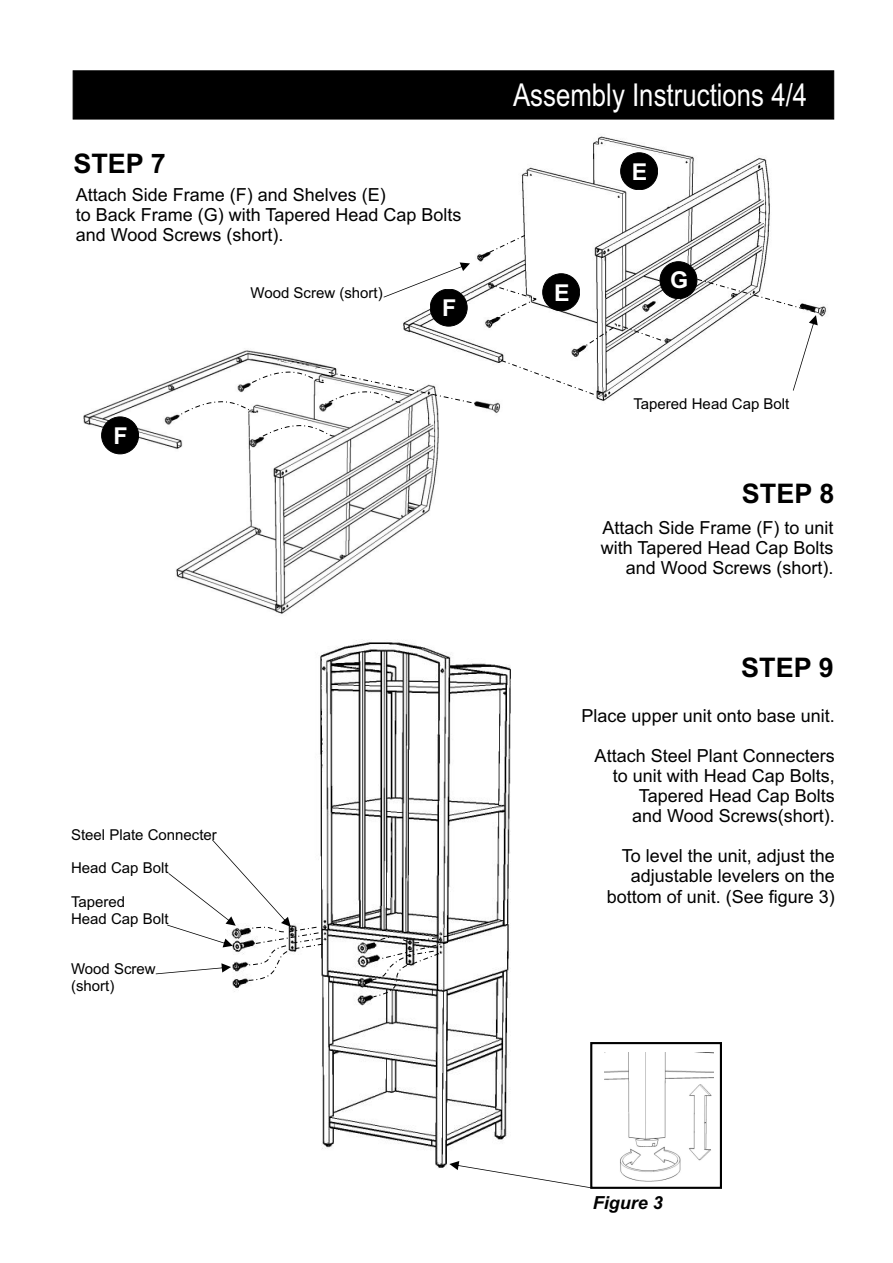
<style>
.page{position:relative;width:893px;height:1263px;background:#fff}
.page>*{position:absolute;margin:0;border:0;box-sizing:border-box;transform-origin:0 0}
.t1{font:31.5px "Arial Narrow";color:#fff}
.t2{font:700 27px "Arial";color:#000}
.t3{font:700 23.25px "Arial";color:#fff}
.t4{font:18px/20.1px "Arial";color:#000;text-align:right}
.t5{font:italic 700 18px "Arial";color:#000}
.t6{font:15px/16.8px "Arial";color:#000}
</style>
<div class="page">
<img style="left:83px;top:350px;width:417px;height:264px">
<img style="left:397px;top:136px;width:430px;height:273px">
<img style="left:232px;top:640px;width:279px;height:528px">
<div style="left:73px;top:70px;width:761px;height:49px;background:#000"></div>
<img style="left:604px;top:1053px;width:110px;height:129px">
<svg style="left:449px;top:1161px;width:141px;height:27px"></svg>
<div style="left:590px;top:1042px;width:132px;height:147px;border:2px solid #000"></div>
<svg style="left:477px;top:234px;width:49px;height:25px"></svg>
<svg style="left:500px;top:359px;width:95px;height:37px"></svg>
<svg style="left:487px;top:283px;width:50px;height:39px"></svg>
<svg style="left:180px;top:357px;width:300px;height:82px"></svg>
<svg style="left:578px;top:323px;width:84px;height:28px"></svg>
<svg style="left:372px;top:930px;width:78px;height:68px"></svg>
<div style="left:430px;top:289px;width:37px;height:37px;background:#000;border:1px solid #000;border-radius:50%"></div>
<div style="left:101px;top:417px;width:38px;height:37px;background:#000;border:1px solid #000;border-radius:50%"></div>
<div style="left:660px;top:262px;width:37px;height:37px;background:#000;border:1px solid #000;border-radius:50%"></div>
<svg style="left:696px;top:278px;width:122px;height:113px"></svg>
<svg style="left:384px;top:262px;width:86px;height:36px"></svg>
<svg style="left:156px;top:840px;width:168px;height:141px"></svg>
<div style="left:543px;top:274px;width:37px;height:37px;background:#000;border:1px solid #000;border-radius:50%"></div>
<div style="left:620px;top:153px;width:38px;height:37px;background:#000;border:1px solid #000;border-radius:50%"></div>
<h2 class="t2" style="left:73px;top:154px;width:94px">STEP 7</h2>
<p class="t4" style="left:76px;top:186px;width:387px;text-align:left">Attach Side Frame (F) and Shelves (E)<br>to Back Frame (G) with Tapered Head Cap Bolts and Wood Screws (short).</p>
<h1 class="t1" style="left:513px;top:83px;width:296px">Assembly Instructions 4/4</h1>
<p class="t3" style="left:632px;top:163px;width:17px">E</p>
<p class="t3" style="left:114px;top:427px;width:16px">F</p>
<p class="t6" style="left:71px;top:828px;width:147px">Steel Plate Connecter</p>
<p class="t6" style="left:71px;top:861px;width:99px">Head Cap Bolt</p>
<p class="t6" style="left:71px;top:895px;width:99px">Tapered<br>Head Cap Bolt</p>
<p class="t6" style="left:71px;top:962px;width:86px">Wood Screw (short)</p>
<p class="t6" style="left:251px;top:285px;width:134px">Wood Screw (short)</p>
<p class="t3" style="left:554px;top:284px;width:17px">E</p>
<p class="t3" style="left:442px;top:299px;width:16px">F</p>
<p class="t3" style="left:670px;top:272px;width:20px">G</p>
<p class="t6" style="left:633px;top:397px;width:157px">Tapered Head Cap Bolt</p>
<h2 class="t2" style="left:742px;top:484px;width:94px">STEP 8</h2>
<p class="t4" style="left:601px;top:519px;width:234px">Attach Side Frame (F) to unit with Tapered Head Cap Bolts and Wood Screws (short).</p>
<h2 class="t2" style="left:741px;top:657px;width:94px">STEP 9</h2>
<p class="t4" style="left:582px;top:707px;width:255px">Place upper unit onto base unit.</p>
<p class="t4" style="left:595px;top:747px;width:242px">Attach Steel Plant Connecters to unit with Head Cap Bolts,<br>Tapered Head Cap Bolts<br>and Wood Screws(short).</p>
<p class="t4" style="left:607px;top:848px;width:230px">To level the unit, adjust the adjustable levelers on the bottom of unit. (See figure 3)</p>
<p class="t5" style="left:593px;top:1196px;width:72px">Figure 3</p>
</div>
